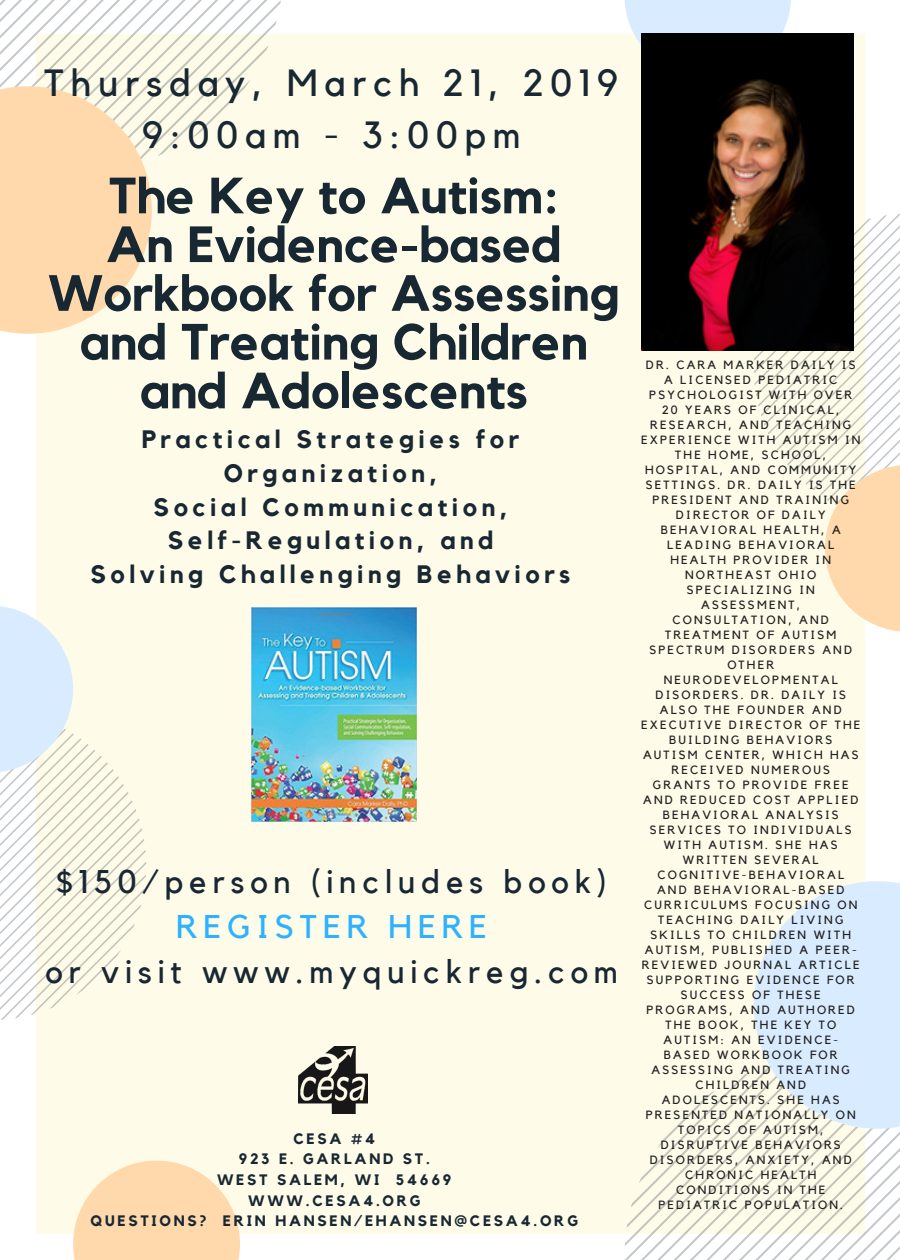
<style>
.page{position:relative;width:900px;height:1260px;background:#fff}
.page>*{position:absolute;margin:0;border:0;box-sizing:border-box;transform-origin:0 0}
.t1{font:700 50.25px/48.8px "Kollektif";color:#182833;text-align:center}
.t2{font:37.75px/52.5px "Kollektif";letter-spacing:.18em;color:#182833;text-align:center}
.t3{font:32.75px "Kollektif";letter-spacing:.18em;color:#182833}
.t4{font:32.75px "Kollektif";letter-spacing:.18em;color:#2eb2ff}
.t5{font:700 25.25px/33.8px "Kollektif";letter-spacing:.18em;color:#182833;text-align:center}
.t6{font:700 15px/20.5px "Kollektif";letter-spacing:.18em;color:#182833;text-align:center}
.t7{font:12px/15px "Kollektif";letter-spacing:.18em;color:#222;text-align:center}
</style>
<div class="page">
<div style="left:36px;top:34px;width:828px;height:1200px;background:#fffbe9"></div>
<svg style="left:0;top:0;width:281px;height:334px"></svg>
<svg style="left:0;top:606px;width:146px;height:414px"></svg>
<svg style="left:754px;top:214px;width:146px;height:418px"></svg>
<svg style="left:624px;top:0;width:167px;height:45px;background:#d5e6f7"></svg>
<svg style="left:624px;top:881px;width:276px;height:379px"></svg>
<svg style="left:73px;top:1161px;width:167px;height:99px"></svg>
<img style="left:641px;top:34px;width:212px;height:317px">
<img style="left:298px;top:1046px;width:70px;height:68px">
<img style="left:251px;top:608px;width:165px;height:213px">
<h2 class="t2" style="left:44px;top:58px;width:575px">Thursday, March 21, 2019<br>9:00am - 3:00pm</h2>
<h1 class="t1" style="left:48px;top:173px;width:573px">The Key to Autism:<br>An Evidence-based<br>Workbook for Assessing and Treating Children and Adolescents</h1>
<h3 class="t5" style="left:91px;top:423px;width:481px">Practical Strategies for<br>Organization,<br>Social Communication,<br>Self-Regulation, and<br>Solving Challenging Behaviors</h3>
<h3 class="t3" style="left:57px;top:866px;width:552px">$150/person (includes book)</h3>
<h3 class="t4" style="left:176px;top:911px;width:312px">REGISTER HERE</h3>
<h3 class="t3" style="left:45px;top:956px;width:574px">or visit www.myquickreg.com</h3>
<p class="t6" style="left:91px;top:1129px;width:489px">CESA #4<br>923 E. GARLAND ST.<br>WEST SALEM, WI 54669<br>WWW.CESA4.ORG<br>QUESTIONS? ERIN HANSEN/EHANSEN@CESA4.ORG</p>
<p class="t7" style="left:641px;top:358px;width:221px">DR. CARA MARKER DAILY IS<br>A LICENSED PEDIATRIC<br>PSYCHOLOGIST WITH OVER<br>20 YEARS OF CLINICAL,<br>RESEARCH, AND TEACHING<br>EXPERIENCE WITH AUTISM IN<br>THE HOME, SCHOOL,<br>HOSPITAL, AND COMMUNITY<br>SETTINGS. DR. DAILY IS THE<br>PRESIDENT AND TRAINING<br>DIRECTOR OF DAILY<br>BEHAVIORAL HEALTH, A<br>LEADING BEHAVIORAL<br>HEALTH PROVIDER IN<br>NORTHEAST OHIO<br>SPECIALIZING IN<br>ASSESSMENT,<br>CONSULTATION, AND<br>TREATMENT OF AUTISM<br>SPECTRUM DISORDERS AND<br>OTHER<br>NEURODEVELOPMENTAL<br>DISORDERS. DR. DAILY IS<br>ALSO THE FOUNDER AND<br>EXECUTIVE DIRECTOR OF THE<br>BUILDING BEHAVIORS<br>AUTISM CENTER, WHICH HAS<br>RECEIVED NUMEROUS<br>GRANTS TO PROVIDE FREE<br>AND REDUCED COST APPLIED<br>BEHAVIORAL ANALYSIS<br>SERVICES TO INDIVIDUALS<br>WITH AUTISM. SHE HAS<br>WRITTEN SEVERAL<br>COGNITIVE-BEHAVIORAL<br>AND BEHAVIORAL-BASED<br>CURRICULUMS FOCUSING ON<br>TEACHING DAILY LIVING<br>SKILLS TO CHILDREN WITH<br>AUTISM, PUBLISHED A PEER-<br>REVIEWED JOURNAL ARTICLE<br>SUPPORTING EVIDENCE FOR<br>SUCCESS OF THESE<br>PROGRAMS, AND AUTHORED<br>THE BOOK, THE KEY TO<br>AUTISM: AN EVIDENCE-<br>BASED WORKBOOK FOR<br>ASSESSING AND TREATING<br>CHILDREN AND<br>ADOLESCENTS. SHE HAS<br>PRESENTED NATIONALLY ON<br>TOPICS OF AUTISM,<br>DISRUPTIVE BEHAVIORS<br>DISORDERS, ANXIETY, AND<br>CHRONIC HEALTH<br>CONDITIONS IN THE<br>PEDIATRIC POPULATION.</p>
</div>
